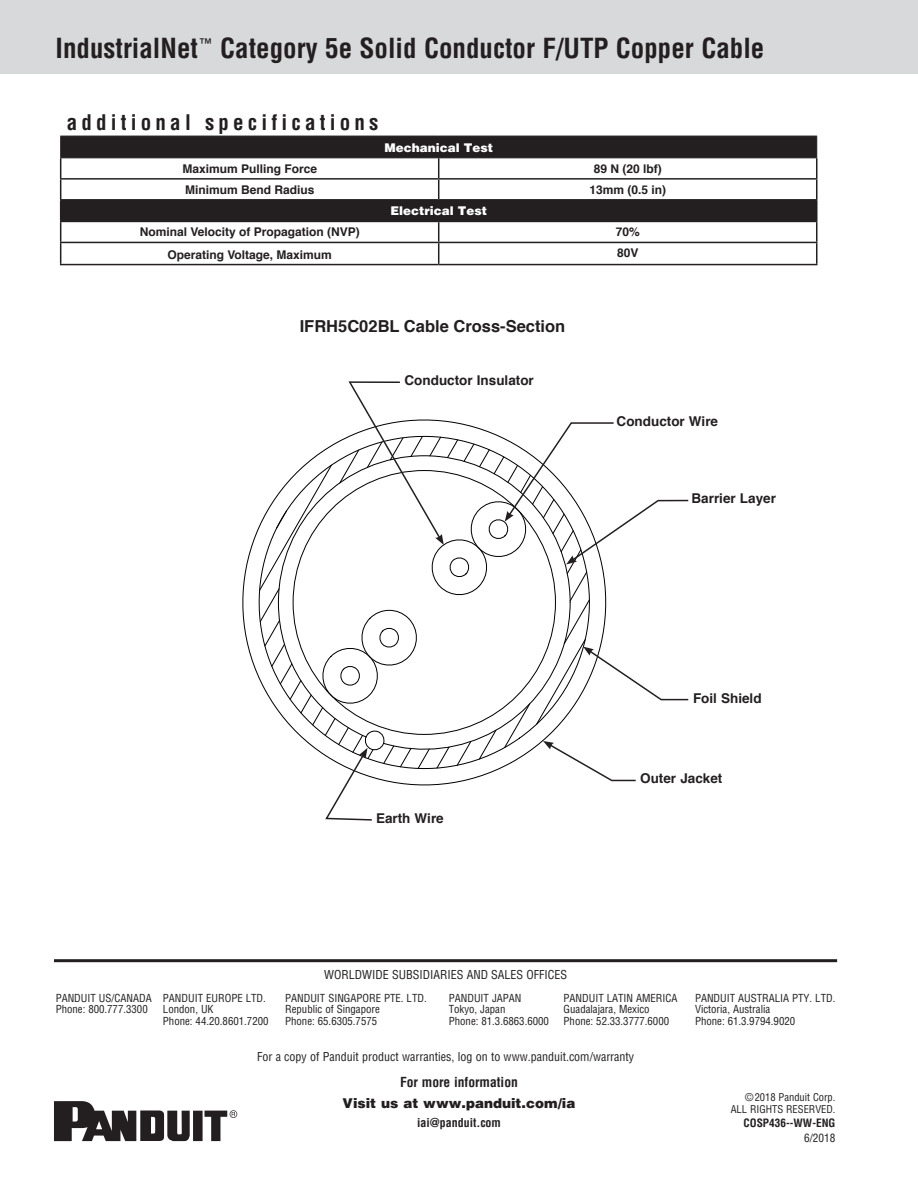
<style>
.page{position:relative;width:918px;height:1188px;background:#fff}
.page>*{position:absolute;margin:0;border:0;box-sizing:border-box;transform-origin:0 0}
.t1{font:700 condensed 27px "Helvetica";color:#231f20}
.t2{font:700 condensed 21px "Helvetica";letter-spacing:.2em;color:#231f20}
.t3{font:700 16.5px "Helvetica";color:#231f20}
.t4{font:700 13.5px "Helvetica";color:#231f20}
.t5{font:900 13.5px "Helvetica";color:#231f20}
.t6{font:700 condensed 13.5px "Helvetica";color:#231f20}
.t7{font:700 12px "Helvetica";color:#231f20}
.t8{font:condensed 12px "Helvetica";color:#231f20}
.t9{font:900 12px "Helvetica";color:#fff}
.t10{font:700 condensed 12px "Helvetica";color:#231f20}
.t11{font:700 condensed 11.25px "Helvetica";color:#231f20}
.t12{font:condensed 11.25px "Helvetica";color:#231f20}
.t13{font:condensed 10.8px "Helvetica";color:#231f20}
.t14{font:condensed 10.5px/12px "Helvetica";color:#231f20;text-align:right}
</style>
<div class="page">
<svg style="left:259px;top:452px;width:61px;height:301px"></svg>
<div style="left:0;top:0;width:918px;height:73px;background:#d8d9db"></div>
<hr style="left:54px;top:959px;width:783px;height:3px;background:#231f20">
<svg style="left:54px;top:1101px;width:183px;height:40px"></svg>
<svg style="left:320px;top:381px;width:369px;height:440px"></svg>
<svg style="left:61px;top:137px;width:755px;height:84px;fill:#231f20"></svg>
<hr style="left:60px;top:178px;width:379px;height:2px;background:#231f20">
<hr style="left:439px;top:178px;width:378px;height:2px;background:#231f20">
<svg style="left:438px;top:158px;width:1px;height:41px"></svg>
<hr style="left:60px;top:199px;width:379px;height:2px;background:#231f20">
<hr style="left:439px;top:199px;width:378px;height:2px;background:#231f20">
<hr style="left:60px;top:221px;width:379px;height:1px;background:#231f20">
<hr style="left:439px;top:221px;width:378px;height:1px;background:#231f20">
<hr style="left:60px;top:242px;width:379px;height:1px;background:#231f20">
<hr style="left:439px;top:242px;width:378px;height:1px;background:#231f20">
<svg style="left:438px;top:222px;width:1px;height:42px"></svg>
<hr style="left:60px;top:264px;width:379px;height:1px;background:#231f20">
<hr style="left:439px;top:264px;width:378px;height:1px;background:#231f20">
<svg style="left:816px;top:137px;width:1px;height:127px"></svg>
<svg style="left:60px;top:137px;width:1px;height:127px"></svg>
<hr style="left:60px;top:136px;width:379px;height:1px;background:#231f20">
<hr style="left:439px;top:136px;width:378px;height:1px;background:#231f20">
<hr style="left:60px;top:157px;width:379px;height:1px;background:#231f20">
<hr style="left:439px;top:157px;width:378px;height:1px;background:#231f20">
<p class="t1" style="left:56px;top:31px;width:710px">IndustrialNet<sup>™</sup> Category 5e Solid Conductor F/UTP Copper Cable</p>
<p class="t2" style="left:67px;top:109px;width:313px">additional specifications</p>
<p class="t9" style="left:384px;top:140px;width:110px">Mechanical Test</p>
<p class="t7" style="left:182px;top:159px;width:136px">Maximum Pulling Force</p>
<p class="t7" style="left:594px;top:159px;width:70px">89 N (20 lbf)</p>
<p class="t7" style="left:185px;top:180px;width:131px">Minimum Bend Radius</p>
<p class="t7" style="left:589px;top:180px;width:78px">13mm (0.5 in)</p>
<p class="t9" style="left:390px;top:203px;width:98px">Electrical Test</p>
<p class="t7" style="left:140px;top:223px;width:222px">Nominal Velocity of Propagation (NVP)</p>
<p class="t7" style="left:616px;top:223px;width:26px">70%</p>
<p class="t7" style="left:167px;top:245px;width:166px">Operating Voltage, Maximum</p>
<p class="t7" style="left:617px;top:244px;width:23px">80V</p>
<p class="t3" style="left:300px;top:313px;width:267px">IFRH5C02BL Cable Cross-Section</p>
<p class="t4" style="left:405px;top:370px;width:131px">Conductor Insulator</p>
<p class="t4" style="left:617px;top:411px;width:103px">Conductor Wire</p>
<p class="t4" style="left:692px;top:487px;width:86px">Barrier Layer</p>
<p class="t4" style="left:376px;top:807px;width:69px">Earth Wire</p>
<p class="t4" style="left:693px;top:688px;width:70px">Foil Shield</p>
<p class="t4" style="left:640px;top:768px;width:84px">Outer Jacket</p>
<p class="t13" style="left:56px;top:991px;width:98px">PANDUIT US/CANADA</p>
<p class="t13" style="left:56px;top:1003px;width:94px">Phone: 800.777.3300</p>
<p class="t13" style="left:163px;top:991px;width:104px">PANDUIT EUROPE LTD.</p>
<p class="t13" style="left:163px;top:1003px;width:52px">London, UK</p>
<p class="t13" style="left:163px;top:1014px;width:107px">Phone: 44.20.8601.7200</p>
<p class="t8" style="left:324px;top:967px;width:245px">WORLDWIDE SUBSIDIARIES AND SALES OFFICES</p>
<p class="t13" style="left:285px;top:991px;width:143px">PANDUIT SINGAPORE PTE. LTD.</p>
<p class="t13" style="left:285px;top:1003px;width:96px">Republic of Singapore</p>
<p class="t13" style="left:285px;top:1014px;width:94px">Phone: 65.6305.7575</p>
<p class="t13" style="left:449px;top:991px;width:74px">PANDUIT JAPAN</p>
<p class="t13" style="left:449px;top:1003px;width:58px">Tokyo, Japan</p>
<p class="t13" style="left:449px;top:1014px;width:102px">Phone: 81.3.6863.6000</p>
<p class="t13" style="left:564px;top:991px;width:115px">PANDUIT LATIN AMERICA</p>
<p class="t13" style="left:564px;top:1003px;width:88px">Guadalajara, Mexico</p>
<p class="t13" style="left:564px;top:1014px;width:107px">Phone: 52.33.3777.6000</p>
<p class="t8" style="left:257px;top:1049px;width:379px">For a copy of Panduit product warranties, log on to www.panduit.com/warranty</p>
<p class="t6" style="left:400px;top:1073px;width:119px">For more information</p>
<p class="t5" style="left:343px;top:1094px;width:234px">Visit us at www.panduit.com/ia</p>
<p class="t10" style="left:417px;top:1115px;width:85px">iai@panduit.com</p>
<p class="t13" style="left:695px;top:991px;width:142px">PANDUIT AUSTRALIA PTY. LTD.</p>
<p class="t13" style="left:695px;top:1003px;width:77px">Victoria, Australia</p>
<p class="t13" style="left:695px;top:1014px;width:102px">Phone: 61.3.9794.9020</p>
<p class="t14" style="left:731px;top:1091px;width:106px">©2018 Panduit Corp.<br>ALL RIGHTS RESERVED.</p>
<p class="t11" style="left:744px;top:1116px;width:93px">COSP436--WW-ENG</p>
<p class="t12" style="left:804px;top:1130px;width:33px">6/2018</p>
</div>
